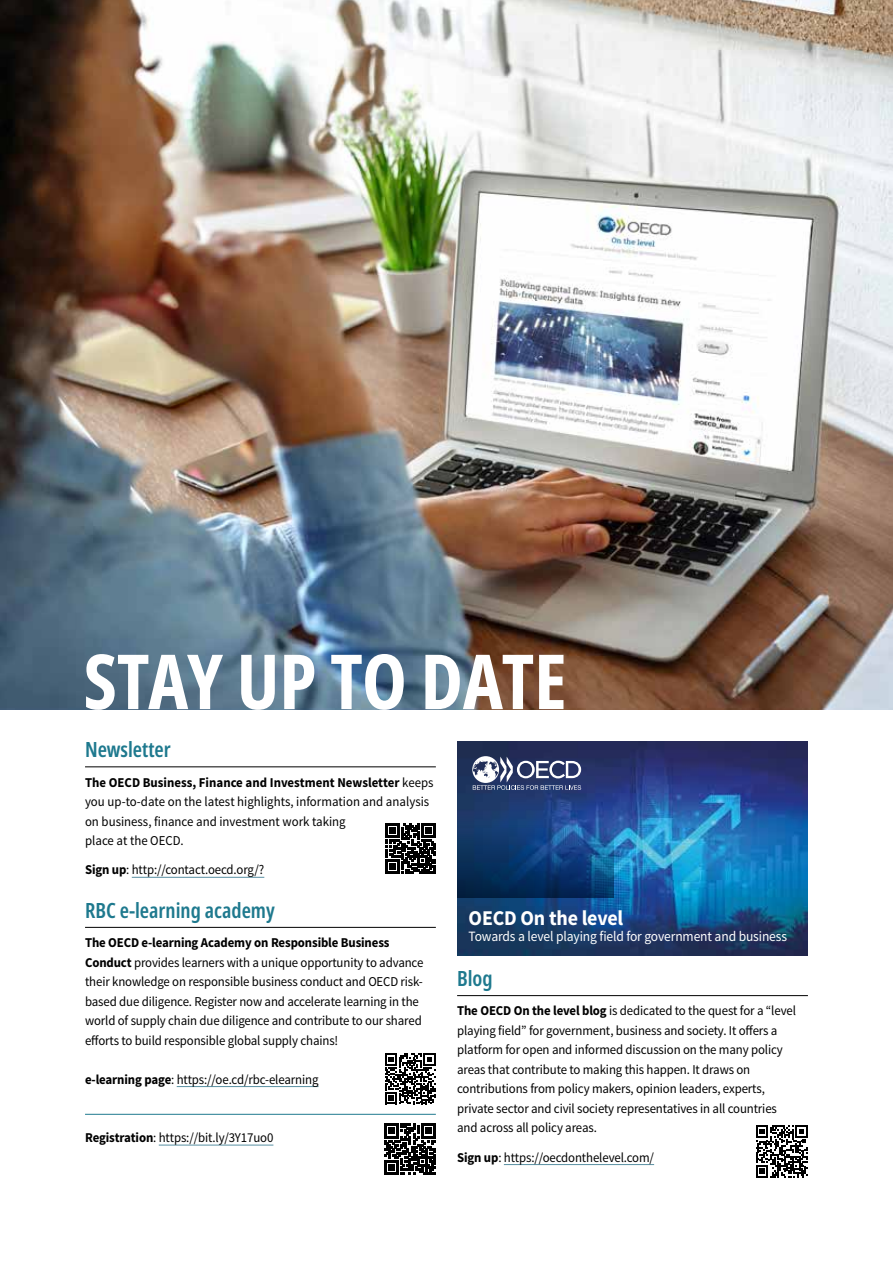
<style>
.page{position:relative;width:893px;height:1263px;background:#fff}
.page>*{position:absolute;margin:0;border:0;box-sizing:border-box;transform-origin:0 0}
.t1{font:700 extra-condensed 76.05px "Noto Sans";letter-spacing:-.005em;color:#fff}
.t2{font:600 extra-condensed 21px "Noto Sans";color:#1e798e}
.t3{font:700 21px "Source Sans Pro";letter-spacing:-.01em;color:#fff;scale:.95 1}
.t4{font:14.25px "Source Sans Pro";letter-spacing:-.01em;color:#fff;scale:.95 1}
.t5{font:13.5px/19.5px "Source Sans Pro";letter-spacing:-.01em;color:#000;scale:.95 1}
.s1{font-weight:700}
</style>
<div class="page">
<img style="left:0;top:0;width:893px;height:709px">
<hr style="left:85px;top:766px;width:351px;height:1px;background:#000">
<hr style="left:132px;top:877px;width:132px;height:1px;background:#588fa2">
<hr style="left:85px;top:927px;width:351px;height:1px;background:#000">
<hr style="left:177px;top:1086px;width:142px;height:1px;background:#588fa2">
<hr style="left:159px;top:1145px;width:114px;height:1px;background:#588fa2">
<hr style="left:457px;top:995px;width:351px;height:1px;background:#000">
<hr style="left:504px;top:1164px;width:150px;height:1px;background:#588fa2">
<img style="left:457px;top:741px;width:351px;height:214px">
<svg style="left:472px;top:756px;width:109px;height:34px"></svg>
<svg style="left:457px;top:825px;width:157px;height:73px;background:#0e3b70"></svg>
<svg style="left:384px;top:1124px;width:51px;height:51px"></svg>
<svg style="left:756px;top:1125px;width:52px;height:52px"></svg>
<svg style="left:385px;top:1053px;width:51px;height:51px"></svg>
<svg style="left:385px;top:823px;width:51px;height:51px"></svg>
<hr style="left:85px;top:1114px;width:351px;height:1px;background:#1e798e">
<h1 class="t1" style="left:84px;top:626px;width:485px">STAY UP TO DATE</h1>
<h2 class="t2" style="left:85px;top:735px;width:87px">Newsletter</h2>
<p class="t5" style="left:85px;top:772px;width:368px"><span class="s1">The OECD Business, Finance and Investment Newsletter</span> keeps you up-to-date on the latest highlights, information and analysis on business, finance and investment work taking<br>place at the OECD.</p>
<p class="t5" style="left:85px;top:860px;width:190px"><span class="s1">Sign up</span>: http://contact.oecd.org/?</p>
<h2 class="t2" style="left:85px;top:895px;width:191px">RBC e-learning academy</h2>
<p class="t5" style="left:85px;top:933px;width:358px"><span class="s1">The OECD e-learning Academy on Responsible Business Conduct</span> provides learners with a unique opportunity to advance their knowledge on responsible business conduct and OECD risk&shy;based due diligence. Register now and accelerate learning in the world of supply chain due diligence and contribute to our shared efforts to build responsible global supply chains!</p>
<p class="t5" style="left:85px;top:1069px;width:247px"><span class="s1">e-learning page</span>: https://oe.cd/rbc-elearning</p>
<p class="t5" style="left:85px;top:1128px;width:200px"><span class="s1">Registration</span>: https://bit.ly/3Y17uo0</p>
<h2 class="t3" style="left:469px;top:904px;width:164px">OECD On the level</h2>
<p class="t4" style="left:469px;top:927px;width:337px">Towards a level playing field for government and business</p>
<h2 class="t2" style="left:457px;top:963px;width:37px">Blog</h2>
<p class="t5" style="left:457px;top:1001px;width:358px"><span class="s1">The OECD On the level blog</span> is dedicated to the quest for a “level playing field” for government, business and society. It offers a platform for open and informed discussion on the many policy areas that contribute to making this happen. It draws on contributions from policy makers, opinion leaders, experts, private sector and civil society representatives in all countries and across all policy areas.</p>
<p class="t5" style="left:457px;top:1147px;width:209px"><span class="s1">Sign up</span>: https://oecdonthelevel.com/</p>
</div>
